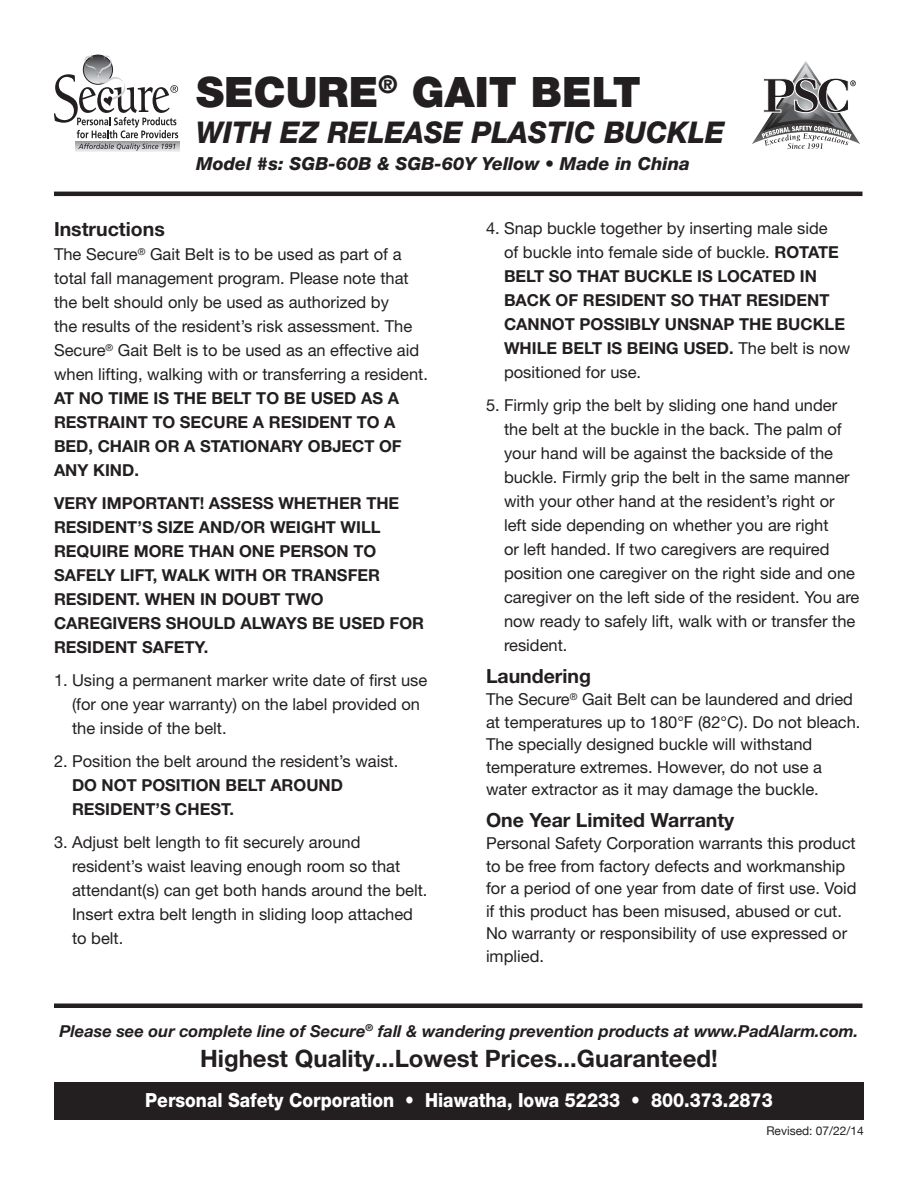
<style>
.page{position:relative;width:918px;height:1188px;background:#fff}
.page>*{position:absolute;margin:0;border:0;box-sizing:border-box;transform-origin:0 0}
.t1{font:900 42px "Helvetica Neue LT Pro";color:#231f20}
.t2{font:italic 800 30px "Helvetica Neue LT Pro";color:#231f20;scale:.95 1}
.t3{font:700 24px "Helvetica Neue LT Pro";color:#231f20}
.t4{font:800 19.5px "Helvetica Neue LT Pro";color:#fff;scale:.9 1}
.t5{font:700 19.5px "Helvetica Neue LT Pro";color:#231f20}
.t6{font:italic 800 18px "Helvetica Neue LT Pro";color:#231f20}
.t7{font:16.5px/24px "Helvetica Neue LT Pro";color:#231f20}
.t8{font:700 16.5px/24px "Helvetica Neue LT Pro";color:#231f20}
.t9{font:italic 700 16.5px "Helvetica Neue LT Pro";color:#231f20}
.t10{font:12px "Helvetica Neue";color:#231f20}
.s1{font-weight:400}
</style>
<div class="page">
<div style="left:54px;top:1082px;width:810px;height:38px;background:#231f20"></div>
<svg style="left:178px;top:142px;width:2px;height:9px"></svg>
<svg style="left:54px;top:54px;width:124px;height:97px"></svg>
<hr style="left:54px;top:192px;width:808px;height:4px;background:#231f20">
<hr style="left:54px;top:1004px;width:808px;height:4px;background:#231f20">
<svg style="left:752px;top:61px;width:108px;height:88px"></svg>
<h1 class="t1" style="left:196px;top:67px;width:446px">SECURE<sup>®</sup> GAIT BELT</h1>
<h2 class="t2" style="left:196px;top:115px;width:558px">WITH EZ RELEASE PLASTIC BUCKLE</h2>
<p class="t6" style="left:196px;top:153px;width:495px">Model #s: SGB-60B &amp; SGB-60Y Yellow • Made in China</p>
<p class="t5" style="left:54px;top:217px;width:112px">Instructions</p>
<p class="t7" style="left:54px;top:242px;width:375px">The Secure<sup>®</sup> Gait Belt is to be used as part of a total fall management program. Please note that the belt should only be used as authorized by<br>the results of the resident’s risk assessment. The Secure<sup>®</sup> Gait Belt is to be used as an effective aid when lifting, walking with or transferring a resident.</p>
<p class="t8" style="left:54px;top:386px;width:349px">AT NO TIME IS THE BELT TO BE USED AS A<br>RESTRAINT TO SECURE A RESIDENT TO A<br>BED, CHAIR OR A STATIONARY OBJECT OF<br>ANY KIND.</p>
<p class="t8" style="left:54px;top:491px;width:372px">VERY IMPORTANT! ASSESS WHETHER THE<br>RESIDENT’S SIZE AND/OR WEIGHT WILL<br>REQUIRE MORE THAN ONE PERSON TO<br>SAFELY LIFT, WALK WITH OR TRANSFER<br>RESIDENT. WHEN IN DOUBT TWO<br>CAREGIVERS SHOULD ALWAYS BE USED FOR<br>RESIDENT SAFETY.</p>
<p class="t7" style="left:72px;top:668px;width:357px;text-indent:-18px">1. Using a permanent marker write date of first use (for one year warranty) on the label provided on the inside of the belt.</p>
<p class="t7" style="left:54px;top:749px;width:346px">2. Position the belt around the resident’s waist.</p>
<p class="t8" style="left:72px;top:773px;width:273px">DO NOT POSITION BELT AROUND<br>RESIDENT’S CHEST.</p>
<p class="t7" style="left:72px;top:830px;width:357px;text-indent:-18px">3. Adjust belt length to fit securely around resident’s waist leaving enough room so that attendant(s) can get both hands around the belt.<br>Insert extra belt length in sliding loop attached to belt.</p>
<p class="t8" style="left:504px;top:216px;width:348px;text-indent:-18px"><span class="s1">4. Snap buckle together by inserting male side<br>of buckle into female side of buckle.</span> ROTATE BELT SO THAT BUCKLE IS LOCATED IN BACK OF RESIDENT SO THAT RESIDENT CANNOT POSSIBLY UNSNAP THE BUCKLE WHILE BELT IS BEING USED. <span class="s1">The belt is now positioned for use.</span></p>
<p class="t7" style="left:504px;top:393px;width:357px;text-indent:-18px">5. Firmly grip the belt by sliding one hand under the belt at the buckle in the back. The palm of your hand will be against the backside of the buckle. Firmly grip the belt in the same manner with your other hand at the resident’s right or left side depending on whether you are right<br>or left handed. If two caregivers are required position one caregiver on the right side and one caregiver on the left side of the resident. You are now ready to safely lift, walk with or transfer the resident.</p>
<p class="t5" style="left:486px;top:664px;width:107px">Laundering</p>
<p class="t7" style="left:486px;top:688px;width:376px;line-height:22.5px">The Secure<sup>®</sup> Gait Belt can be laundered and dried at temperatures up to 180°F (82°C). Do not bleach.<br>The specially designed buckle will withstand temperature extremes. However, do not use a water extractor as it may damage the buckle.</p>
<p class="t5" style="left:486px;top:808px;width:250px">One Year Limited Warranty</p>
<p class="t7" style="left:486px;top:832px;width:372px;line-height:22.5px">Personal Safety Corporation warrants this product to be free from factory defects and workmanship for a period of one year from date of first use. Void if this product has been misused, abused or cut.<br>No warranty or responsibility of use expressed or implied.</p>
<p class="t9" style="left:60px;top:1021px;width:800px">Please see our complete line of Secure<sup>®</sup> fall &amp; wandering prevention products at www.PadAlarm.com.</p>
<h3 class="t3" style="left:200px;top:1043px;width:519px">Highest Quality...Lowest Prices...Guaranteed!</h3>
<p class="t4" style="left:145px;top:1089px;width:699px">Personal Safety Corporation • Hiawatha, Iowa 52233 • 800.373.2873</p>
<p class="t10" style="left:766px;top:1122px;width:99px">Revised: 07/22/14</p>
</div>
